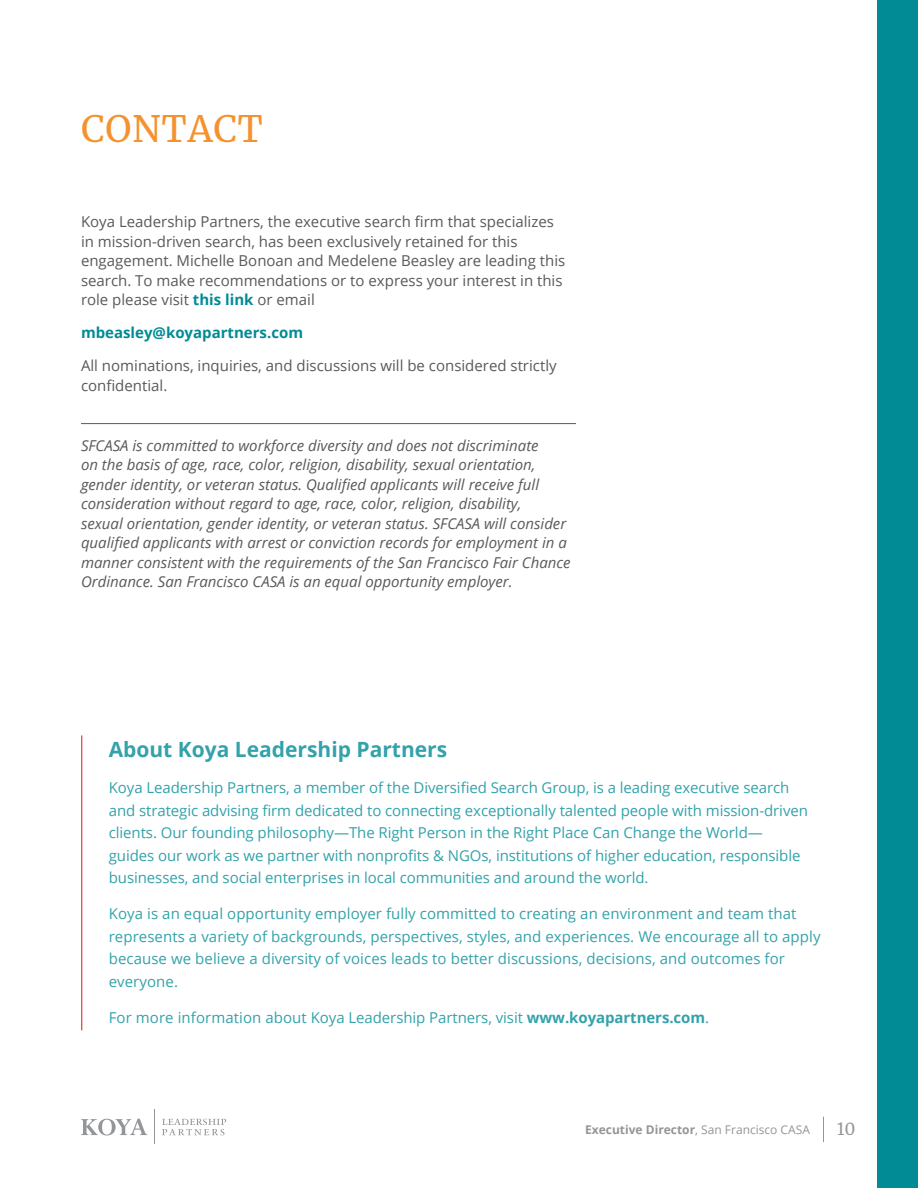
<style>
.page{position:relative;width:918px;height:1188px;background:#fff}
.page>*{position:absolute;margin:0;border:0;box-sizing:border-box;transform-origin:0 0}
.t1{font:36px "Merriweather";letter-spacing:.025em;color:#f59230}
.t2{font:700 21px "Open Sans";color:#33a2aa}
.t3{font:16.5px "Merriweather";color:#939598}
.t4{font:15px/22.5px "Open Sans";letter-spacing:-.005em;color:#33a2aa}
.t5{font:italic 15px/19.5px "Open Sans";color:#58595b}
.t6{font:15px/19.5px "Open Sans";color:#58595b}
.t7{font:700 15px "Open Sans";color:#008b95}
.t8{font:700 12px "Open Sans";color:#939598}
.s1{font-weight:700;color:#008b95}
.s2{font-weight:700}
.s3{font-weight:400}
</style>
<div class="page">
<hr style="left:81px;top:423px;width:495px;height:1px;background:#58595b">
<hr style="left:81px;top:735px;width:1px;height:295px;background:#e12e27">
<svg style="left:823px;top:1117px;width:1px;height:25px"></svg>
<div style="left:878px;top:0;width:40px;height:1188px;background:#008b95"></div>
<svg style="left:162px;top:1119px;width:64px;height:16px"></svg>
<hr style="left:154px;top:1110px;width:1px;height:34px;background:#939598">
<svg style="left:81px;top:1119px;width:67px;height:16px"></svg>
<h1 class="t1" style="left:81px;top:104px;width:183px">CONTACT</h1>
<p class="t6" style="left:81px;top:212px;width:486px">Koya Leadership Partners, the executive search firm that specializes in mission-driven search, has been exclusively retained for this engagement. Michelle Bonoan and Medelene Beasley are leading this search. To make recommendations or to express your interest in this role please visit <span class="s1">this link</span> or email</p>
<p class="t7" style="left:81px;top:322px;width:224px">mbeasley@koyapartners.com</p>
<p class="t6" style="left:81px;top:356px;width:477px">All nominations, inquiries, and discussions will be considered strictly confidential.</p>
<p class="t5" style="left:81px;top:435px;width:491px">SFCASA is committed to workforce diversity and does not discriminate<br>on the basis of age, race, color, religion, disability, sexual orientation, gender identity, or veteran status. Qualified applicants will receive full consideration without regard to age, race, color, religion, disability,<br>sexual orientation, gender identity, or veteran status. SFCASA will consider qualified applicants with arrest or conviction records for employment in a manner consistent with the requirements of the San Francisco Fair Chance Ordinance. San Francisco CASA is an equal opportunity employer.</p>
<h2 class="t2" style="left:109px;top:735px;width:340px">About Koya Leadership Partners</h2>
<p class="t4" style="left:109px;top:776px;width:701px">Koya Leadership Partners, a member of the Diversified Search Group, is a leading executive search and strategic advising firm dedicated to connecting exceptionally talented people with mission-driven clients. Our founding philosophy—The Right Person in the Right Place Can Change the World— guides our work as we partner with nonprofits &amp; NGOs, institutions of higher education, responsible businesses, and social enterprises in local communities and around the world.</p>
<p class="t4" style="left:109px;top:902px;width:713px">Koya is an equal opportunity employer fully committed to creating an environment and team that represents a variety of backgrounds, perspectives, styles, and experiences. We encourage all to apply because we believe a diversity of voices leads to better discussions, decisions, and outcomes for everyone.</p>
<p class="t4" style="left:109px;top:1005px;width:602px">For more information about Koya Leadership Partners, visit <span class="s2">www.koyapartners.com</span>.</p>
<p class="t8" style="left:585px;top:1121px;width:226px">Executive Director<span class="s3">, San Francisco CASA</span></p>
<p class="t3" style="left:837px;top:1117px;width:20px">10</p>
</div>
